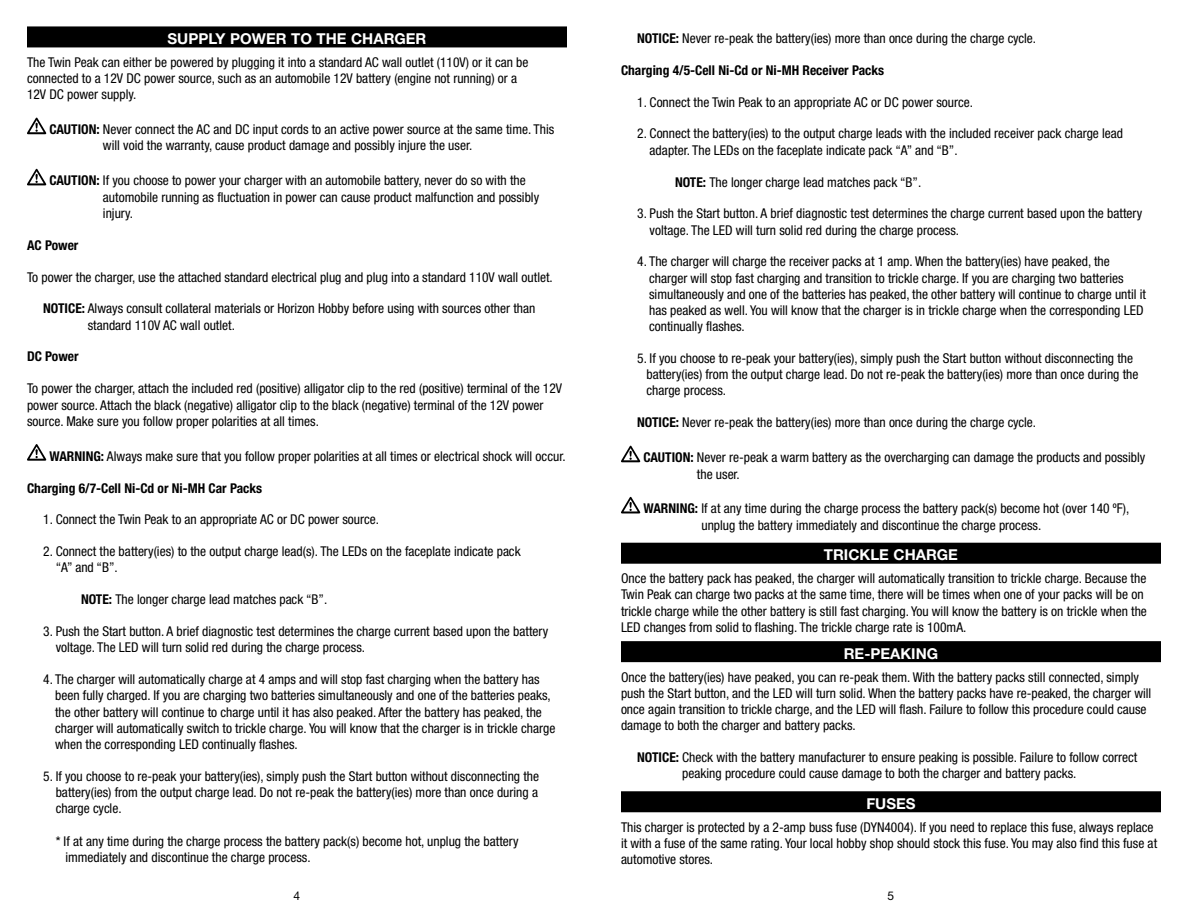
<style>
.page{position:relative;width:1188px;height:918px;background:#fff}
.page>*{position:absolute;margin:0;border:0;box-sizing:border-box;transform-origin:0 0}
.t1{font:700 15px "Helvetica Neue LT Std";color:#fff}
.t2{font:condensed 13.5px/16.2px "Helvetica Neue LT Std";color:#000}
.t3{font:700 condensed 13.5px "Helvetica Neue LT Std";color:#000}
.t4{font:12px "Helvetica Neue LT Std";color:#000}
.s1{font-weight:700}
</style>
<div class="page">
<div style="left:27px;top:26px;width:540px;height:21px;background:#000"></div>
<svg style="left:27px;top:118px;width:19px;height:16px"></svg>
<svg style="left:27px;top:169px;width:19px;height:16px"></svg>
<svg style="left:27px;top:444px;width:19px;height:17px"></svg>
<div style="left:621px;top:543px;width:540px;height:21px;background:#000"></div>
<div style="left:621px;top:641px;width:540px;height:21px;background:#000"></div>
<div style="left:621px;top:791px;width:540px;height:21px;background:#000"></div>
<svg style="left:621px;top:446px;width:19px;height:16px"></svg>
<svg style="left:621px;top:497px;width:19px;height:16px"></svg>
<p class="t1" style="left:168px;top:29px;width:85px">SUPPLY POWER</p>
<p class="t1" style="left:291px;top:29px;width:126px">TO THE CHARGER</p>
<p class="t2" style="left:27px;top:54px;width:503px">The Twin Peak can either be powered by plugging it into a standard AC wall outlet (110V) or it can be connected to a 12V DC power source, such as an automobile 12V battery (engine not running) or a<br>12V DC power supply.</p>
<p class="t2" style="left:103px;top:121px;width:453px;text-indent:-53px"><span class="s1">CAUTION:</span> Never connect the AC and DC input cords to an active power source at the same time. This will void the warranty, cause product damage and possibly injure the user.</p>
<p class="t2" style="left:103px;top:172px;width:438px;text-indent:-53px"><span class="s1">CAUTION:</span> If you choose to power your charger with an automobile battery, never do so with the automobile running as fluctuation in power can cause product malfunction and possibly injury.</p>
<p class="t3" style="left:27px;top:237px;width:53px">AC Power</p>
<p class="t2" style="left:27px;top:269px;width:527px">To power the charger, use the attached standard electrical plug and plug into a standard 110V wall outlet.</p>
<p class="t2" style="left:88px;top:300px;width:449px;text-indent:-45px"><span class="s1">NOTICE:</span> Always consult collateral materials or Horizon Hobby before using with sources other than standard 110V AC wall outlet.</p>
<p class="t3" style="left:27px;top:348px;width:53px">DC Power</p>
<p class="t2" style="left:27px;top:380px;width:537px">To power the charger, attach the included red (positive) alligator clip to the red (positive) terminal of the 12V power source. Attach the black (negative) alligator clip to the black (negative) terminal of the 12V power source. Make sure you follow proper polarities at all times.</p>
<p class="t2" style="left:49px;top:448px;width:518px"><span class="s1">WARNING:</span> Always make sure that you follow proper polarities at all times or electrical shock will occur.</p>
<p class="t3" style="left:27px;top:480px;width:237px">Charging 6/7-Cell Ni-Cd or Ni-MH Car Packs</p>
<p class="t2" style="left:43px;top:511px;width:337px">1. Connect the Twin Peak to an appropriate AC or DC power source.</p>
<p class="t2" style="left:56px;top:543px;width:467px;text-indent:-12px">2. Connect the battery(ies) to the output charge lead(s). The LEDs on the faceplate indicate pack “A” and “B”.</p>
<p class="t2" style="left:81px;top:591px;width:248px"><span class="s1">Note:</span> The longer charge lead matches pack “B”.</p>
<p class="t2" style="left:56px;top:623px;width:494px;text-indent:-12px">3. Push the Start button. A brief diagnostic test determines the charge current based upon the battery voltage. The LED will turn solid red during the charge process.</p>
<p class="t2" style="left:55px;top:671px;width:502px;text-indent:-12px">4. The charger will automatically charge at 4 amps and will stop fast charging when the battery has been fully charged. If you are charging two batteries simultaneously and one of the batteries peaks, the other battery will continue to charge until it has also peaked. After the battery has peaked, the charger will automatically switch to trickle charge. You will know that the charger is in trickle charge when the corresponding LED continually flashes.</p>
<p class="t2" style="left:56px;top:768px;width:485px;text-align:justify;text-indent:-12px">5. If you choose to re-peak your battery(ies), simply push the Start button without disconnecting the battery(ies) from the output charge lead. Do not re-peak the battery(ies) more than once during a charge cycle.</p>
<p class="t2" style="left:65px;top:833px;width:455px;text-indent:-10px">* If at any time during the charge process the battery pack(s) become hot, unplug the battery immediately and discontinue the charge process.</p>
<p class="t2" style="left:637px;top:30px;width:400px"><span class="s1">NOTICE:</span> Never re-peak the battery(ies) more than once during the charge cycle.</p>
<p class="t3" style="left:621px;top:62px;width:265px">Charging 4/5-Cell Ni-Cd or Ni-MH Receiver Packs</p>
<p class="t2" style="left:637px;top:94px;width:337px">1. Connect the Twin Peak to an appropriate AC or DC power source.</p>
<p class="t2" style="left:650px;top:125px;width:475px;text-indent:-12px">2. Connect the battery(ies) to the output charge leads with the included receiver pack charge lead adapter. The LEDs on the faceplate indicate pack “A” and “B”.</p>
<p class="t2" style="left:675px;top:174px;width:248px"><span class="s1">Note:</span> The longer charge lead matches pack “B”.</p>
<p class="t2" style="left:650px;top:205px;width:494px;text-indent:-12px">3. Push the Start button. A brief diagnostic test determines the charge current based upon the battery voltage. The LED will turn solid red during the charge process.</p>
<p class="t2" style="left:649px;top:253px;width:498px;text-indent:-12px">4. The charger will charge the receiver packs at 1 amp. When the battery(ies) have peaked, the charger will stop fast charging and transition to trickle charge. If you are charging two batteries simultaneously and one of the batteries has peaked, the other battery will continue to charge until it has peaked as well. You will know that the charger is in trickle charge when the corresponding LED continually flashes.</p>
<p class="t2" style="left:646px;top:350px;width:494px;text-indent:-9px">5. If you choose to re-peak your battery(ies), simply push the Start button without disconnecting the battery(ies) from the output charge lead. Do not re-peak the battery(ies) more than once during the charge process.</p>
<p class="t2" style="left:637px;top:414px;width:400px"><span class="s1">NOTICE:</span> Never re-peak the battery(ies) more than once during the charge cycle.</p>
<p class="t2" style="left:697px;top:449px;width:450px;text-indent:-53px"><span class="s1">CAUTION:</span> Never re-peak a warm battery as the overcharging can damage the products and possibly the user.</p>
<p class="t2" style="left:701px;top:501px;width:429px;text-indent:-58px"><span class="s1">WARNING:</span> If at any time during the charge process the battery pack(s) become hot (over 140 ºF), unplug the battery immediately and discontinue the charge process.</p>
<p class="t1" style="left:824px;top:546px;width:10px">TRIC</p>
<p class="t1" style="left:860px;top:546px;width:98px">KLE CHARGE</p>
<p class="t2" style="left:621px;top:570px;width:527px">Once the battery pack has peaked, the charger will automatically transition to trickle charge. Because the Twin Peak can charge two packs at the same time, there will be times when one of your packs will be on trickle charge while the other battery is still fast charging. You will know the battery is on trickle when the LED changes from solid to flashing. The trickle charge rate is 100mA.</p>
<p class="t1" style="left:844px;top:644px;width:96px">RE-PEAKING</p>
<p class="t2" style="left:621px;top:669px;width:532px">Once the battery(ies) have peaked, you can re-peak them. With the battery packs still connected, simply push the Start button, and the LED will turn solid. When the battery packs have re-peaked, the charger will once again transition to trickle charge, and the LED will flash. Failure to follow this procedure could cause damage to both the charger and battery packs.</p>
<p class="t2" style="left:682px;top:749px;width:457px;text-indent:-45px"><span class="s1">NOTICE:</span> Check with the battery manufacturer to ensure peaking is possible. Failure to follow correct peaking procedure could cause damage to both the charger and battery packs.</p>
<p class="t1" style="left:866px;top:794px;width:31px">FUSES</p>
<p class="t2" style="left:621px;top:819px;width:538px">This charger is protected by a 2-amp buss fuse (DYN4004). If you need to replace this fuse, always replace it with a fuse of the same rating. Your local hobby shop should stock this fuse. You may also find this fuse at automotive stores.</p>
<p class="t4" style="left:294px;top:888px;width:8px">4</p>
<p class="t4" style="left:888px;top:888px;width:8px">5</p>
</div>
